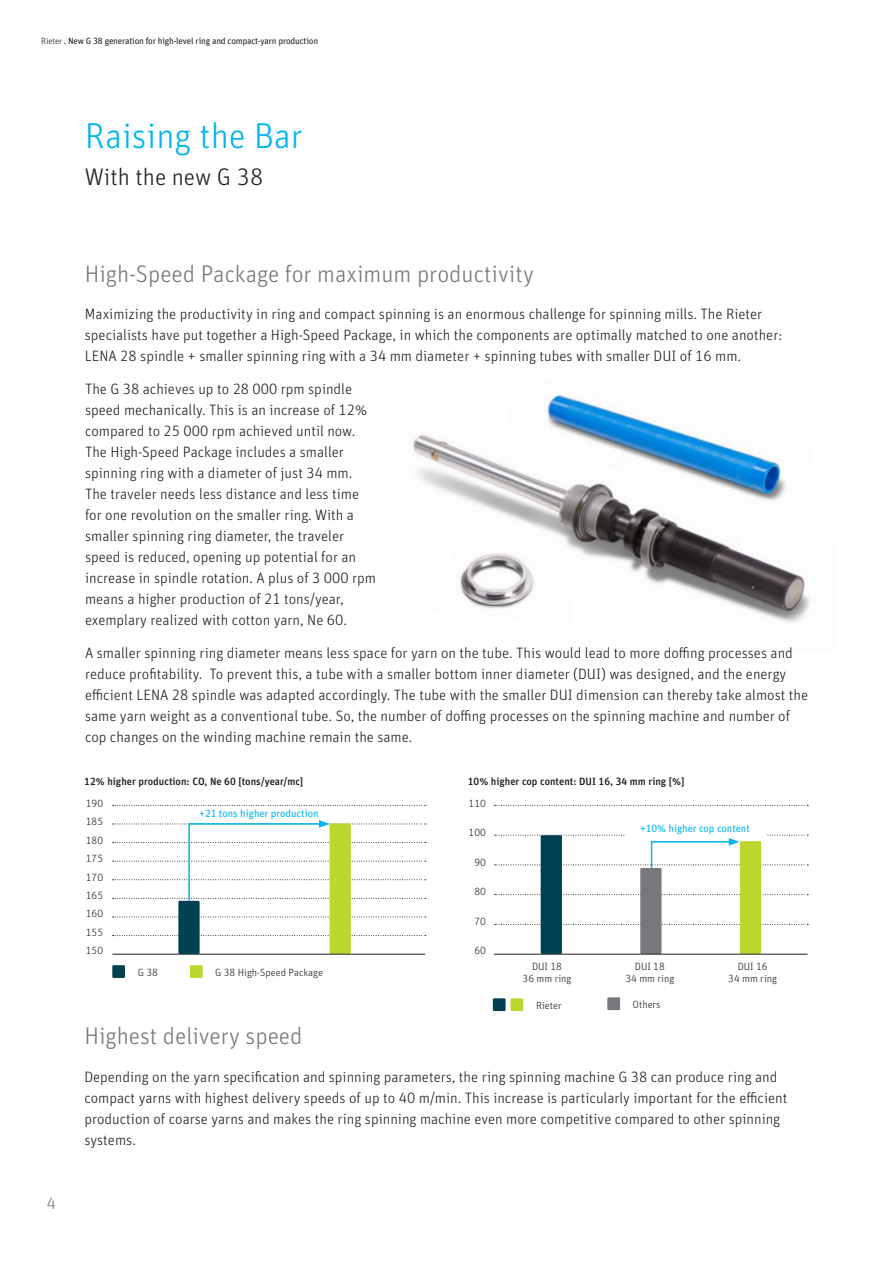
<style>
.page{position:relative;width:893px;height:1263px;background:#fff}
.page>*{position:absolute;margin:0;border:0;box-sizing:border-box;transform-origin:0 0}
.t1{font:300 36px "Unit Pro";color:#02b5eb}
.t2{font:300 24px "Unit Pro";color:#76787b}
.t3{font:300 24px "Unit Pro";color:#231f20}
.t4{font:300 16.5px "Unit Pro";color:#76787b}
.t5{font:300 15px/21px "Unit Pro";color:#231f20}
.t6{font:300 10.5px/18.5px "Unit Pro";color:#231f20;text-align:center}
.t7{font:500 10.5px "Unit Pro";color:#231f20}
.t8{font:10.5px "Unit Pro";letter-spacing:-.005em;color:#02b5eb}
.t9{font:9px "Unit Pro";letter-spacing:-.02em;color:#231f20}
.s1{font-weight:300}
</style>
<div class="page">
<img style="left:412px;top:434px;width:398px;height:189px">
<img style="left:509px;top:394px;width:301px;height:141px">
<img style="left:429px;top:530px;width:143px;height:93px">
<svg style="left:113px;top:916px;width:313px;height:1px"></svg>
<svg style="left:113px;top:935px;width:313px;height:1px"></svg>
<svg style="left:494px;top:924px;width:314px;height:1px"></svg>
<svg style="left:494px;top:894px;width:314px;height:1px"></svg>
<svg style="left:113px;top:805px;width:313px;height:1px"></svg>
<svg style="left:494px;top:805px;width:314px;height:1px"></svg>
<div style="left:112px;top:965px;width:13px;height:13px;background:#004251"></div>
<div style="left:493px;top:998px;width:13px;height:13px;background:#004251"></div>
<div style="left:190px;top:965px;width:13px;height:13px;background:#bed630"></div>
<div style="left:607px;top:997px;width:13px;height:13px;background:#76787b"></div>
<div style="left:510px;top:998px;width:13px;height:13px;background:#bed630"></div>
<div style="left:330px;top:823px;width:21px;height:131px;background:#bed630"></div>
<div style="left:640px;top:868px;width:21px;height:86px;background:#76787b"></div>
<div style="left:740px;top:841px;width:21px;height:113px;background:#bed630"></div>
<hr style="left:113px;top:954px;width:312px;height:1px;background:#231f20">
<hr style="left:494px;top:954px;width:313px;height:1px;background:#231f20">
<div style="left:178px;top:901px;width:22px;height:53px;background:#004251"></div>
<div style="left:541px;top:835px;width:21px;height:119px;background:#004251"></div>
<svg style="left:113px;top:820px;width:313px;height:82px"></svg>
<svg style="left:494px;top:835px;width:314px;height:34px"></svg>
<p class="t9" style="left:41px;top:34px;width:278px"><span class="s1">Rieter</span> . New G 38 generation for high-level ring and compact-yarn production</p>
<h1 class="t1" style="left:85px;top:111px;width:220px">Raising the Bar</h1>
<h2 class="t3" style="left:85px;top:160px;width:180px">With the new G 38</h2>
<h2 class="t2" style="left:85px;top:257px;width:451px">High-Speed Package for maximum productivity</h2>
<p class="t5" style="left:85px;top:303px;width:699px">Maximizing the productivity in ring and compact spinning is an enormous challenge for spinning mills. The Rieter specialists have put together a High-Speed Package, in which the components are optimally matched to one another:<br>LENA 28 spindle + smaller spinning ring with a 34 mm diameter + spinning tubes with smaller DUI of 16 mm.</p>
<p class="t5" style="left:85px;top:378px;width:292px">The G 38 achieves up to 28 000 rpm spindle speed mechanically. This is an increase of 12% compared to 25 000 rpm achieved until now.<br>The High-Speed Package includes a smaller spinning ring with a diameter of just 34 mm.<br>The traveler needs less distance and less time for one revolution on the smaller ring. With a smaller spinning ring diameter, the traveler speed is reduced, opening up potential for an increase in spindle rotation. A plus of 3 000 rpm means a higher production of 21 tons/year, exemplary realized with cotton yarn, Ne 60.</p>
<p class="t5" style="left:85px;top:641px;width:725px">A smaller spinning ring diameter means less space for yarn on the tube. This would lead to more doffing processes and reduce profitability. To prevent this, a tube with a smaller bottom inner diameter (DUI) was designed, and the energy efficient LENA 28 spindle was adapted accordingly. The tube with the smaller DUI dimension can thereby take almost the same yarn weight as a conventional tube. So, the number of doffing processes on the spinning machine and number of cop changes on the winding machine remain the same.</p>
<p class="t7" style="left:84px;top:774px;width:221px">12% higher production: CO, Ne 60 [tons/year/mc]</p>
<p class="t7" style="left:468px;top:774px;width:218px">10% higher cop content: DUI 16, 34 mm ring [%]</p>
<p class="t6" style="left:86px;top:793px;width:19px;text-align:justify">190<br>185<br>180<br>175<br>170<br>165<br>160<br>155<br>150</p>
<p class="t6" style="left:469px;top:793px;width:19px">110</p>
<p class="t8" style="left:199px;top:805px;width:121px">+21 tons higher production</p>
<p class="t6" style="left:469px;top:823px;width:19px">100</p>
<p class="t6" style="left:474px;top:852px;width:13px">90</p>
<p class="t6" style="left:474px;top:882px;width:13px">80</p>
<p class="t6" style="left:474px;top:911px;width:13px">70</p>
<p class="t6" style="left:474px;top:941px;width:13px">60</p>
<p class="t6" style="left:138px;top:962px;width:22px">G 38</p>
<p class="t6" style="left:215px;top:962px;width:109px">G 38 High-Speed Package</p>
<p class="t8" style="left:640px;top:821px;width:111px">+10% higher cop content</p>
<p class="t6" style="left:523px;top:959px;width:50px;line-height:12px">DUI 18<br>36 mm ring</p>
<p class="t6" style="left:625px;top:959px;width:50px;line-height:12px">DUI 18<br>34 mm ring</p>
<p class="t6" style="left:728px;top:959px;width:50px;line-height:12px">DUI 16<br>34 mm ring</p>
<p class="t6" style="left:536px;top:995px;width:27px">Rieter</p>
<p class="t6" style="left:633px;top:994px;width:29px">Others</p>
<p class="t4" style="left:46px;top:1191px;width:10px">4</p>
<h2 class="t2" style="left:84px;top:1020px;width:220px">Highest delivery speed</h2>
<p class="t5" style="left:84px;top:1065px;width:704px">Depending on the yarn specification and spinning parameters, the ring spinning machine G 38 can produce ring and compact yarns with highest delivery speeds of up to 40 m/min. This increase is particularly important for the efficient production of coarse yarns and makes the ring spinning machine even more competitive compared to other spinning systems.</p>
</div>
